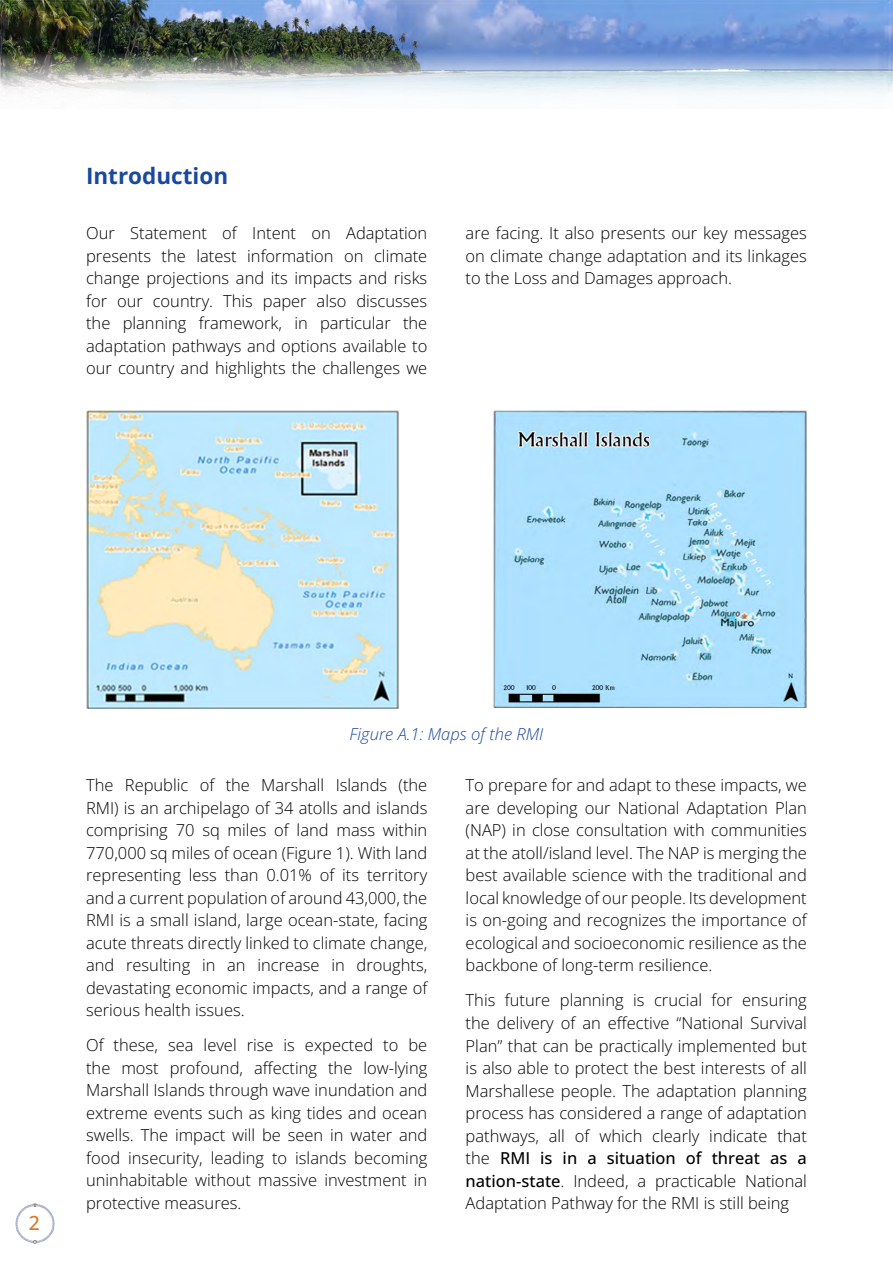
<style>
.page{position:relative;width:893px;height:1263px;background:#fff}
.page>*{position:absolute;margin:0;border:0;box-sizing:border-box;transform-origin:0 0}
.t1{font:700 22.5px "Open Sans";color:#1a489d}
.t2{font:500 19.5px "Open Sans";color:#e17427}
.t3{font:300 16.5px/22.5px "Open Sans";color:#000;text-align:justify}
.t4{font:italic 300 16.5px "Open Sans";color:#1a489d}
.s1{font-weight:500}
</style>
<div class="page">
<img style="left:0;top:0;width:893px;height:95px">
<svg style="left:15px;top:1203px;width:40px;height:41px"></svg>
<img style="left:86px;top:411px;width:313px;height:298px">
<img style="left:493px;top:411px;width:314px;height:297px">
<h1 class="t1" style="left:86px;top:160px;width:144px">Introduction</h1>
<p class="t3" style="left:86px;top:221px;width:343px">Our Statement of Intent on Adaptation presents the latest information on climate change projections and its impacts and risks for our country. This paper also discusses the planning framework, in particular the adaptation pathways and options available to our country and highlights the challenges we</p>
<p class="t3" style="left:466px;top:221px;width:343px">are facing. It also presents our key messages on climate change adaptation and its linkages to the Loss and Damages approach.</p>
<p class="t2" style="left:29px;top:1209px;width:13px">2</p>
<p class="t4" style="left:350px;top:723px;width:195px">Figure A.1: Maps of the RMI</p>
<p class="t3" style="left:86px;top:773px;width:343px">The Republic of the Marshall Islands (the RMI) is an archipelago of 34 atolls and islands comprising 70 sq miles of land mass within 770,000 sq miles of ocean (Figure 1). With land representing less than 0.01% of its territory and a current population of around 43,000, the RMI is a small island, large ocean-state, facing acute threats directly linked to climate change, and resulting in an increase in droughts, devastating economic impacts, and a range of serious health issues.</p>
<p class="t3" style="left:86px;top:1034px;width:343px">Of these, sea level rise is expected to be the most profound, affecting the low-lying Marshall Islands through wave inundation and extreme events such as king tides and ocean swells. The impact will be seen in water and food insecurity, leading to islands becoming uninhabitable without massive investment in protective measures.</p>
<p class="t3" style="left:466px;top:773px;width:343px">To prepare for and adapt to these impacts, we are developing our National Adaptation Plan (NAP) in close consultation with communities at the atoll/island level. The NAP is merging the best available science with the traditional and local knowledge of our people. Its development is on-going and recognizes the importance of ecological and socioeconomic resilience as the backbone of long-term resilience.</p>
<p class="t3" style="left:466px;top:989px;width:343px">This future planning is crucial for ensuring the delivery of an effective “National Survival Plan” that can be practically implemented but is also able to protect the best interests of all Marshallese people. The adaptation planning process has considered a range of adaptation pathways, all of which clearly indicate that the <span class="s1">RMI is in a situation of threat as a nation-state</span>. Indeed, a practicable National Adaptation Pathway for the RMI is still being</p>
</div>
